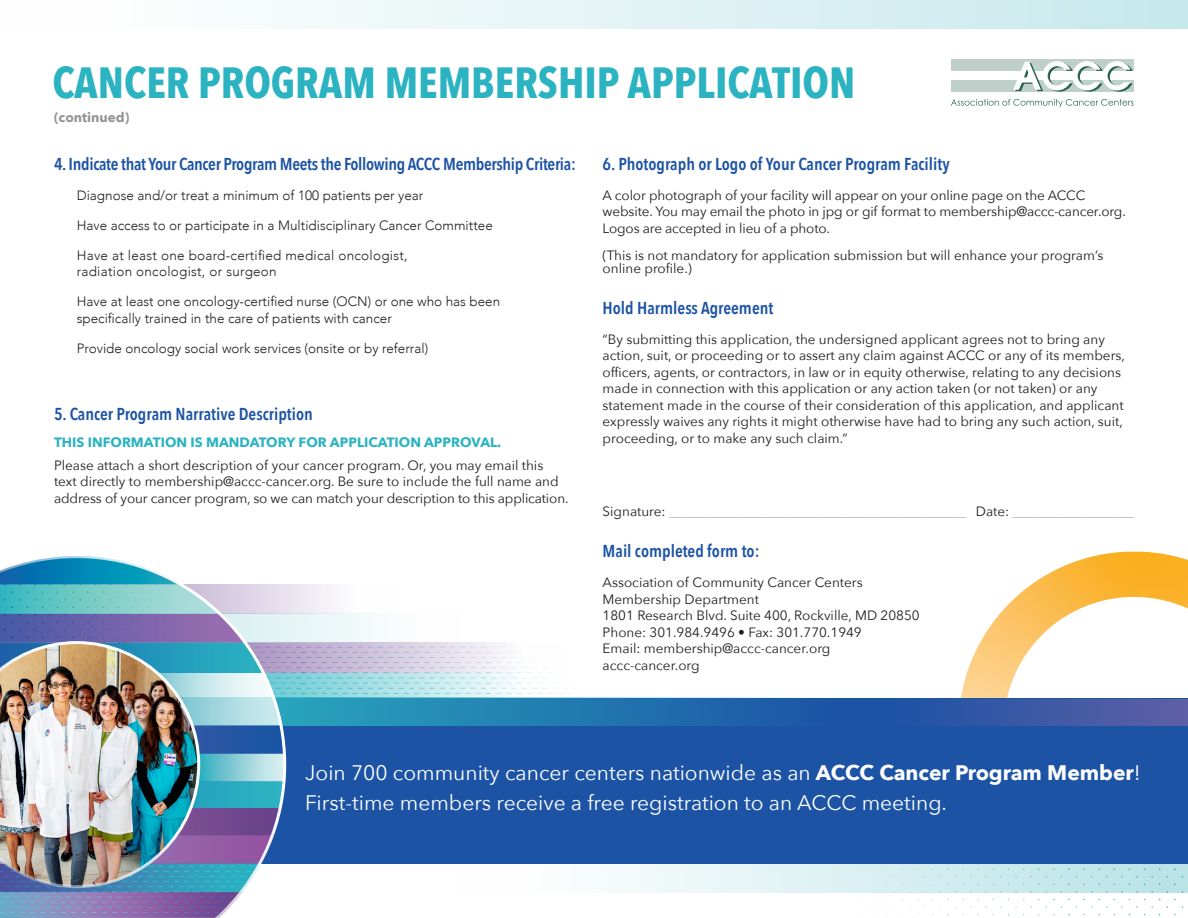
<style>
.page{position:relative;width:1188px;height:918px;background:#fff}
.page>*{position:absolute;margin:0;border:0;box-sizing:border-box;transform-origin:0 0}
.Pa0{font:700 43.5px "Avenir Next Condensed";color:#2bb3c1}
.Default{font:21px/30px "Avenir Next";color:#fff}
.Blue_Subhead{font:600 17.25px "Avenir Next Condensed";color:#1c53a5}
.Blue_Subhead-2{font:600 17.25px "Avenir Next Condensed";letter-spacing:-.02em;color:#1c53a5}
.Pa2{font:13.5px/16.5px "Avenir Next";color:#211d1e}
.Pa2-2{font:300 13.5px/16.5px "Avenir";color:#211d1e}
.Pa7{font:13.5px "Avenir Next";color:#211d1e}
.Pa2-3{font:200 13.5px "Avenir Next";color:#211d1e}
.Pa2-4{font:300 13.5px/16.5px "Avenir";letter-spacing:.02em;color:#211d1e}
.Pa4{font:700 13.5px "Avenir Next";color:#2bb3c1}
.Pa2-5{font:700 13.5px "Avenir Next";color:#939598}
.s1{font-weight:400}
.s2{font-weight:700}
</style>
<div class="page">
<svg style="left:286px;top:643px;width:263px;height:30px"></svg>
<svg style="left:286px;top:673px;width:276px;height:25px"></svg>
<svg style="left:286px;top:613px;width:176px;height:30px;fill:#f4fafb"></svg>
<svg style="left:286px;top:584px;width:48px;height:29px"></svg>
<img style="left:959px;top:552px;width:229px;height:147px">
<div style="left:0;top:699px;width:1188px;height:165px;background:#1c53a5"></div>
<svg style="left:286px;top:698px;width:615px;height:28px"></svg>
<div style="left:825px;top:699px;width:363px;height:27px;background:linear-gradient(to right,#1251a5,#5d5fa5)"></div>
<div style="left:0;top:0;width:1188px;height:28px;background:linear-gradient(to right,#fff,#c7e8ec)"></div>
<div style="left:461px;top:864px;width:727px;height:28px;background:linear-gradient(to right,#fff,#b7e2e6)"></div>
<div style="left:951px;top:59px;width:183px;height:12px;background:#bed0c9"></div>
<div style="left:951px;top:80px;width:182px;height:12px;background:#bed0c9"></div>
<svg style="left:1013px;top:61px;width:120px;height:31px"></svg>
<svg style="left:951px;top:99px;width:183px;height:8px"></svg>
<img style="left:0;top:556px;width:286px;height:362px">
<img style="left:0;top:866px;width:112px;height:49px">
<svg style="left:112px;top:866px;width:144px;height:49px;background:#6f91b8"></svg>
<p class="Pa0" style="left:52px;top:56px;width:805px">CANCER PROGRAM MEMBERSHIP APPLICATION</p>
<p class="Pa2-5" style="left:54px;top:105px;width:77px">(continued)</p>
<p class="Blue_Subhead-2" style="left:54px;top:149px;width:523px">4. Indicate that Your Cancer Program Meets the Following ACCC Membership Criteria:</p>
<p class="Pa2-2" style="left:77px;top:187px;width:348px">Diagnose and/or treat a minimum of 100 patients per year</p>
<p class="Pa2-2" style="left:77px;top:217px;width:418px">Have access to or participate in a Multidisciplinary Cancer Committee</p>
<p class="Pa2-4" style="left:77px;top:247px;width:332px">Have at least one board-certified medical oncologist, radiation oncologist, or surgeon</p>
<p class="Pa2-2" style="left:77px;top:293px;width:425px">Have at least one oncology-certified nurse (OCN) or one who has been specifically trained in the care of patients with cancer</p>
<p class="Pa2-2" style="left:77px;top:340px;width:353px">Provide oncology social work services (onsite or by referral)</p>
<p class="Blue_Subhead" style="left:54px;top:400px;width:260px">5. Cancer Program Narrative Description</p>
<p class="Pa4" style="left:54px;top:431px;width:449px">THIS INFORMATION IS MANDATORY FOR APPLICATION APPROVAL.</p>
<p class="Pa2" style="left:54px;top:456px;width:516px">Please attach a short description of your cancer program. Or, you may email this text directly to membership@accc-cancer.org. Be sure to include the full name and address of your cancer program, so we can match your description to this application.</p>
<p class="Blue_Subhead" style="left:603px;top:149px;width:349px">6. Photograph or Logo of Your Cancer Program Facility</p>
<p class="Pa2" style="left:603px;top:186px;width:525px">A color photograph of your facility will appear on your online page on the ACCC website. You may email the photo in jpg or gif format to membership@accc-cancer.org.<br>Logos are accepted in lieu of a photo.</p>
<p class="Pa2" style="left:603px;top:248px;width:502px;line-height:13.5px">(This is not mandatory for application submission but will enhance your program’s online profile.)</p>
<p class="Blue_Subhead" style="left:603px;top:293px;width:172px">Hold Harmless Agreement</p>
<p class="Pa2" style="left:603px;top:330px;width:524px">“By submitting this application, the undersigned applicant agrees not to bring any action, suit, or proceeding or to assert any claim against ACCC or any of its members, officers, agents, or contractors, in law or in equity otherwise, relating to any decisions made in connection with this application or any action taken (or not taken) or any statement made in the course of their consideration of this application, and applicant expressly waives any rights it might otherwise have had to bring any such action, suit, proceeding, or to make any such claim.”</p>
<p class="Pa2-3" style="left:603px;top:500px;width:533px"><span class="s1">Signature:</span> ____________________________________________ <span class="s1">Date:</span> __________________</p>
<p class="Blue_Subhead" style="left:603px;top:536px;width:158px">Mail completed form to:</p>
<p class="Pa7" style="left:603px;top:571px;width:262px">Association of Community Cancer Centers</p>
<p class="Pa7" style="left:603px;top:588px;width:158px">Membership Department</p>
<p class="Pa7" style="left:603px;top:604px;width:319px">1801 Research Blvd. Suite 400, Rockville, MD 20850</p>
<p class="Pa7" style="left:603px;top:621px;width:261px">Phone: 301.984.9496 • Fax: 301.770.1949</p>
<p class="Pa7" style="left:603px;top:637px;width:229px">Email: membership@accc-cancer.org</p>
<p class="Pa7" style="left:603px;top:654px;width:99px">accc-cancer.org</p>
<p class="Default" style="left:305px;top:756px;width:837px">Join 700 community cancer centers nationwide as an <span class="s2">ACCC Cancer Program Member</span>!<br>First-time members receive a free registration to an ACCC meeting.</p>
</div>
